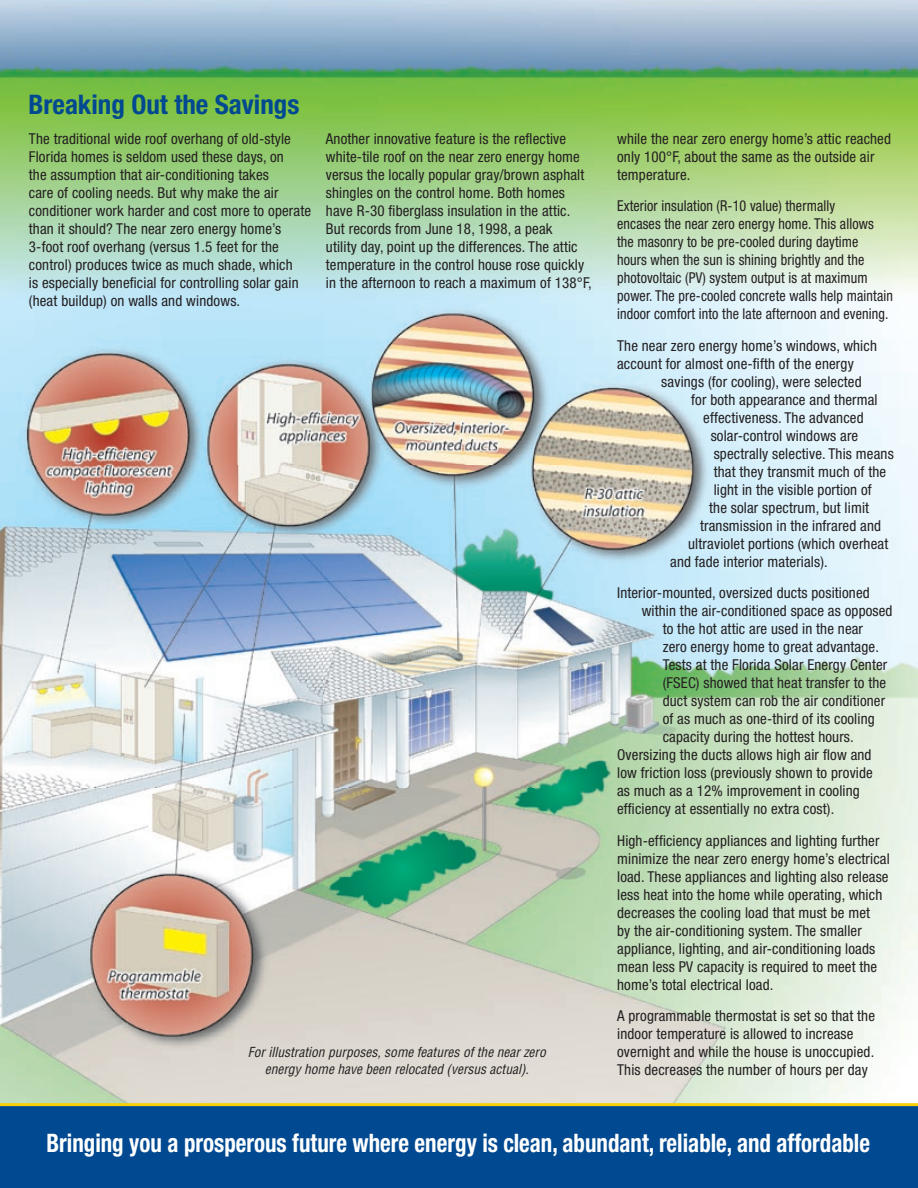
<style>
.page{position:relative;width:918px;height:1188px;background:#fff}
.page>*{position:absolute;margin:0;border:0;box-sizing:border-box;transform-origin:0 0}
.t1{font:700 condensed 27px "Helvetica Neue LT Std";color:#014990}
.t2{font:700 condensed 25.5px "Helvetica Neue LT Std";color:#fff;scale:.9 1}
.t3{font:condensed 15px/18px "Helvetica Neue LT Std";letter-spacing:.01em;color:#231f20}
.t4{font:condensed 15px/18px "Helvetica Neue LT Std";letter-spacing:.01em;color:#231f20;scale:.94 1}
.t5{font:italic condensed 13.5px/16.2px "Helvetica";color:#231f20;text-align:center}
</style>
<div class="page">
<img style="left:0;top:0;width:918px;height:1103px">
<div style="left:0;top:1105px;width:918px;height:83px;background:#014990"></div>
<hr style="left:0;top:1103px;width:918px;height:3px;background:#f8cf09">
<h1 class="t1" style="left:29px;top:88px;width:272px">Breaking Out the Savings</h1>
<p class="t3" style="left:29px;top:129px;width:284px">The traditional wide roof overhang of old-style Florida homes is seldom used these days, on<br>the assumption that air-conditioning takes<br>care of cooling needs. But why make the air conditioner work harder and cost more to operate than it should? The near zero energy home’s 3-foot roof overhang (versus 1.5 feet for the control) produces twice as much shade, which<br>is especially beneficial for controlling solar gain (heat buildup) on walls and windows.</p>
<p class="t3" style="left:617px;top:129px;width:275px">while the near zero energy home’s attic reached only 100°F, about the same as the outside air temperature.</p>
<p class="t3" style="left:326px;top:129px;width:267px">Another innovative feature is the reflective white-tile roof on the near zero energy home versus the locally popular gray/brown asphalt shingles on the control home. Both homes have R-30 fiberglass insulation in the attic.<br>But records from June 18, 1998, a peak<br>utility day, point up the differences. The attic temperature in the control house rose quickly in the afternoon to reach a maximum of 138°F,</p>
<p class="t4" style="left:617px;top:197px;width:295px">Exterior insulation (R-10 value) thermally<br>encases the near zero energy home. This allows the masonry to be pre-cooled during daytime<br>hours when the sun is shining brightly and the photovoltaic (PV) system output is at maximum power. The pre-cooled concrete walls help maintain indoor comfort into the late afternoon and evening.</p>
<p class="t3" style="left:617px;top:336px;width:261px">The near zero energy home’s windows, which account for almost one-fifth of the energy</p>
<p class="t3" style="left:661px;top:372px;width:202px">savings (for cooling), were selected</p>
<p class="t3" style="left:691px;top:390px;width:188px">for both appearance and thermal</p>
<p class="t3" style="left:703px;top:408px;width:162px">effectiveness. The advanced</p>
<p class="t3" style="left:711px;top:426px;width:149px">solar-control windows are</p>
<p class="t3" style="left:714px;top:444px;width:182px">spectrally selective. This means</p>
<p class="t3" style="left:714px;top:462px;width:174px">that they transmit much of the</p>
<p class="t3" style="left:714px;top:480px;width:160px">light in the visible portion of</p>
<p class="t3" style="left:709px;top:498px;width:161px">the solar spectrum, but limit</p>
<p class="t3" style="left:700px;top:516px;width:182px">transmission in the infrared and</p>
<p class="t3" style="left:688px;top:534px;width:202px">ultraviolet portions (which overheat</p>
<p class="t3" style="left:670px;top:552px;width:159px">and fade interior materials).</p>
<p class="t3" style="left:617px;top:584px;width:254px">Interior-mounted, oversized ducts positioned</p>
<p class="t3" style="left:642px;top:602px;width:252px">within the air-conditioned space as opposed</p>
<p class="t3" style="left:663px;top:620px;width:202px">to the hot attic are used in the near</p>
<p class="t3" style="left:663px;top:638px;width:218px">zero energy home to great advantage.</p>
<p class="t3" style="left:663px;top:656px;width:226px">Tests at the Florida Solar Energy Center</p>
<p class="t3" style="left:663px;top:674px;width:225px">(FSEC) showed that heat transfer to the</p>
<p class="t3" style="left:663px;top:692px;width:224px">duct system can rob the air conditioner</p>
<p class="t3" style="left:663px;top:710px;width:214px">of as much as one-third of its cooling</p>
<p class="t3" style="left:663px;top:728px;width:193px">capacity during the hottest hours.</p>
<p class="t3" style="left:617px;top:746px;width:256px">Oversizing the ducts allows high air flow and</p>
<p class="t3" style="left:617px;top:764px;width:257px">low friction loss (previously shown to provide</p>
<p class="t3" style="left:617px;top:782px;width:244px">as much as a 12% improvement in cooling</p>
<p class="t3" style="left:617px;top:800px;width:219px">efficiency at essentially no extra cost).</p>
<p class="t3" style="left:617px;top:831px;width:274px">High-efficiency appliances and lighting further minimize the near zero energy home’s electrical load. These appliances and lighting also release less heat into the home while operating, which decreases the cooling load that must be met<br>by the air-conditioning system. The smaller appliance, lighting, and air-conditioning loads mean less PV capacity is required to meet the home’s total electrical load.</p>
<p class="t3" style="left:617px;top:1007px;width:259px">A programmable thermostat is set so that the indoor temperature is allowed to increase overnight and while the house is unoccupied.<br>This decreases the number of hours per day</p>
<p class="t5" style="left:248px;top:1044px;width:300px">For illustration purposes, some features of the near zero energy home have been relocated (versus actual).</p>
<h2 class="t2" style="left:46px;top:1128px;width:917px">Bringing you a prosperous future where energy is clean, abundant, reliable, and affordable</h2>
</div>
